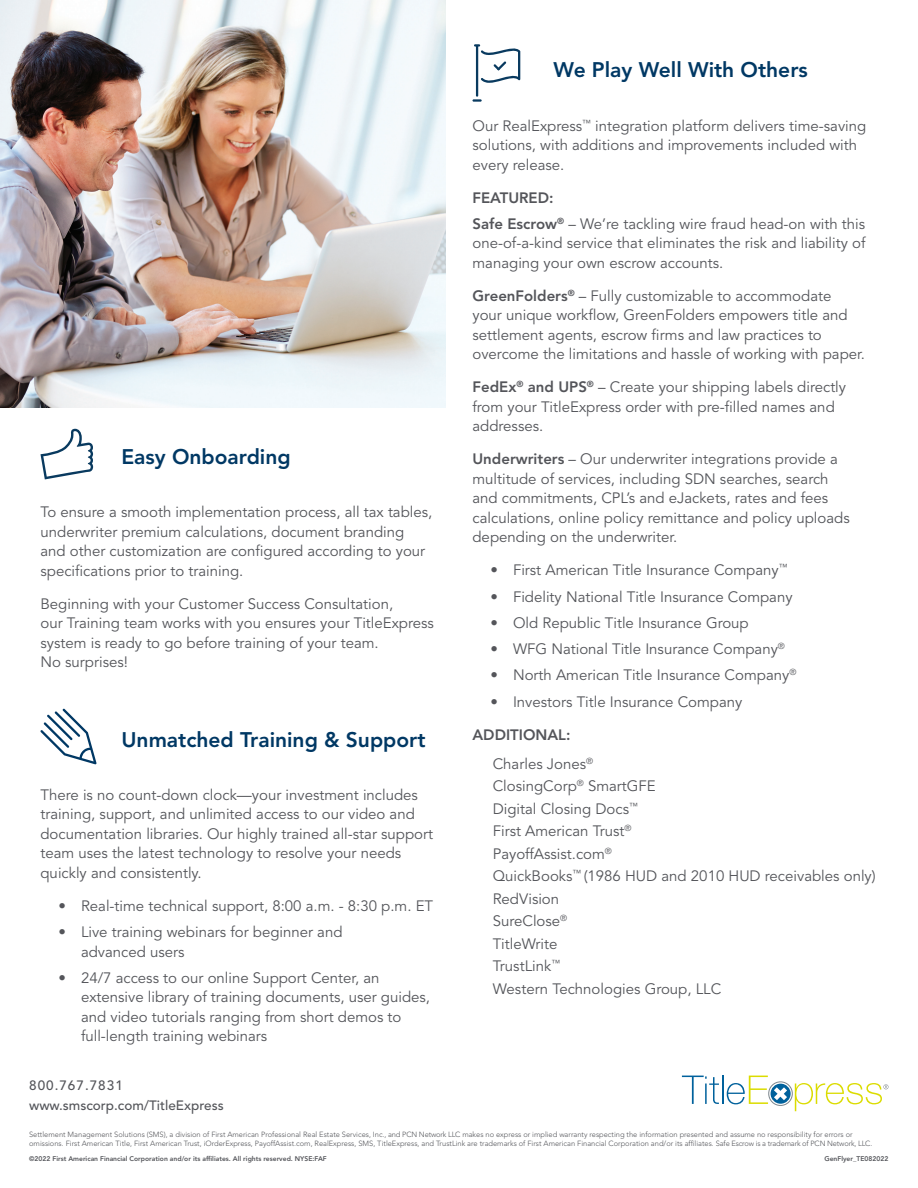
<style>
.page{position:relative;width:918px;height:1188px;background:#fff}
.page>*{position:absolute;margin:0;border:0;box-sizing:border-box;transform-origin:0 0}
.t1{font:800 21px "Avenir LT Std";color:#003864}
.t2{font:15px/19.5px "Avenir LT Std";color:#54555a}
.t3{font:500 13.5px "Avenir LT Std";color:#54555a}
.t4{font:500 13.5px "Avenir LT Std";letter-spacing:.075em;color:#54555a}
.t5{font:300 7.5px/9px "Avenir LT Std";color:#54555a}
.t6{font:800 6.75px "Avenir LT Std";color:#54555a}
.s1{font-weight:800}
.s2{color:#55565a}
</style>
<div class="page">
<img style="left:0;top:0;width:446px;height:407px">
<svg style="left:40px;top:709px;width:57px;height:55px"></svg>
<svg style="left:41px;top:429px;width:52px;height:50px"></svg>
<hr style="left:476px;top:45px;width:2px;height:52px;background:#093a5f">
<svg style="left:473px;top:99px;width:9px;height:3px"></svg>
<svg style="left:474px;top:44px;width:46px;height:39px"></svg>
<svg style="left:682px;top:1076px;width:37px;height:28px"></svg>
<hr style="left:722px;top:1076px;width:2px;height:28px;background:#00619c">
<svg style="left:727px;top:1076px;width:161px;height:35px"></svg>
<h1 class="t1" style="left:122px;top:444px;width:171px">Easy Onboarding</h1>
<p class="t2" style="left:40px;top:503px;width:393px">To ensure a smooth implementation process, all tax tables, underwriter premium calculations, document branding and other customization are configured according to your specifications prior to training.</p>
<p class="t2" style="left:40px;top:594px;width:395px">Beginning with your Customer Success Consultation,<br>our Training team works with you ensures your TitleExpress system is ready to go before training of your team.<br>No surprises!</p>
<h1 class="t1" style="left:122px;top:727px;width:306px">Unmatched Training &amp; Support</h1>
<p class="t2" style="left:40px;top:785px;width:394px">There is no count-down clock—your investment includes training, support, and unlimited access to our video and documentation libraries. Our highly trained all-star support team uses the latest technology to resolve your needs quickly and consistently.</p>
<p class="t2" style="left:58px;top:896px;width:376px">• Real-time technical support, 8:00 a.m. - 8:30 p.m. ET</p>
<p class="t2" style="left:81px;top:923px;width:263px;text-indent:-22px">• Live training webinars for beginner and advanced users</p>
<p class="t2" style="left:81px;top:968px;width:351px;text-indent:-22px">• 24/7 access to our online Support Center, an extensive library of training documents, user guides, and video tutorials ranging from short demos to full-length training webinars</p>
<p class="t4" style="left:29px;top:1077px;width:95px">800.767.7831</p>
<p class="t3" style="left:29px;top:1098px;width:196px">www.smscorp.com/TitleExpress</p>
<h1 class="t1" style="left:554px;top:58px;width:256px">We Play Well With Others</h1>
<p class="t2" style="left:472px;top:116px;width:395px">Our RealExpress<sup>™</sup> integration platform delivers time-saving solutions, with additions and improvements included with every release.</p>
<p class="t2" style="left:472px;top:185px;width:394px;line-height:26.2px"><span class="s1">FEATURED:<br>Safe Escrow</span><sup>®</sup> – We’re tackling wire fraud head-on with this</p>
<p class="t2" style="left:472px;top:234px;width:394px">one-of-a-kind service that eliminates the risk and liability of managing your own escrow accounts.</p>
<p class="t2" style="left:472px;top:286px;width:394px"><span class="s1">GreenFolders</span><sup>®</sup> – Fully customizable to accommodate<br>your unique workflow, GreenFolders empowers title and settlement agents, escrow firms and law practices to overcome the limitations and hassle of working with paper.</p>
<p class="t2" style="left:472px;top:378px;width:375px"><span class="s1">FedEx</span><sup>®</sup> <span class="s1">and UPS</span><sup>®</sup> – Create your shipping labels directly from your TitleExpress order with pre-filled names and addresses.</p>
<p class="t2" style="left:472px;top:450px;width:379px"><span class="s1">Underwriters</span> – Our underwriter integrations provide a multitude of services, including SDN searches, search and commitments, CPL’s and eJackets, rates and fees calculations, online policy remittance and policy uploads depending on the underwriter.</p>
<p class="t2" style="left:490px;top:561px;width:299px">• First American Title Insurance Company<sup>™</sup></p>
<p class="t2" style="left:490px;top:587px;width:304px">• Fidelity National Title Insurance Company</p>
<p class="t2" style="left:490px;top:613px;width:260px">• Old Republic Title Insurance Group</p>
<p class="t2" style="left:490px;top:640px;width:296px">• WFG National Title Insurance Company<sup>®</sup></p>
<p class="t2" style="left:491px;top:666px;width:307px">• North American Title Insurance Company<sup>®</sup></p>
<p class="t2" style="left:490px;top:692px;width:253px">• Investors Title Insurance Company</p>
<p class="t2" style="left:493px;top:720px;width:102px;line-height:29.2px;text-indent:-20px"><span class="s1">ADDITIONAL:<br></span>Charles Jones<sup>®</sup></p>
<p class="t2" style="left:493px;top:775px;width:385px;line-height:22.5px">ClosingCorp<sup>®</sup> SmartGFE<br>Digital Closing Docs<sup>™<br></sup>First American Trust<sup>®<br></sup>PayoffAssist.com<sup>®<br></sup>QuickBooks<sup>™</sup> (1986 HUD and 2010 HUD receivables only)<br>RedVision<br>SureClose<sup>®<br></sup>TitleWrite<br>TrustLink<sup>™<br></sup>Western Technologies Group, LLC</p>
<p class="t5" style="left:29px;top:1130px;width:845px"><span class="s2">Settlement Management Solutions (SMS), a division of</span> First American Professional Real Estate Services, Inc., and PCN Network LLC makes no express or implied warranty respecting the information presented and assume no responsibility for errors or omissions. First American Title, First American Trust, iOrderExpress, PayoffAssist.com, RealExpress, SMS, TitleExpress, and TrustLink are trademarks of First American Financial Corporation and/or its affiliates. Safe Escrow is a trademark of PCN Network, LLC.</p>
<p class="t6" style="left:29px;top:1155px;width:299px">©2022 First American Financial Corporation and/or its affiliates. All rights reserved. NYSE:FAF</p>
<p class="t6" style="left:824px;top:1155px;width:65px">GenFlyer_TE082022</p>
</div>
